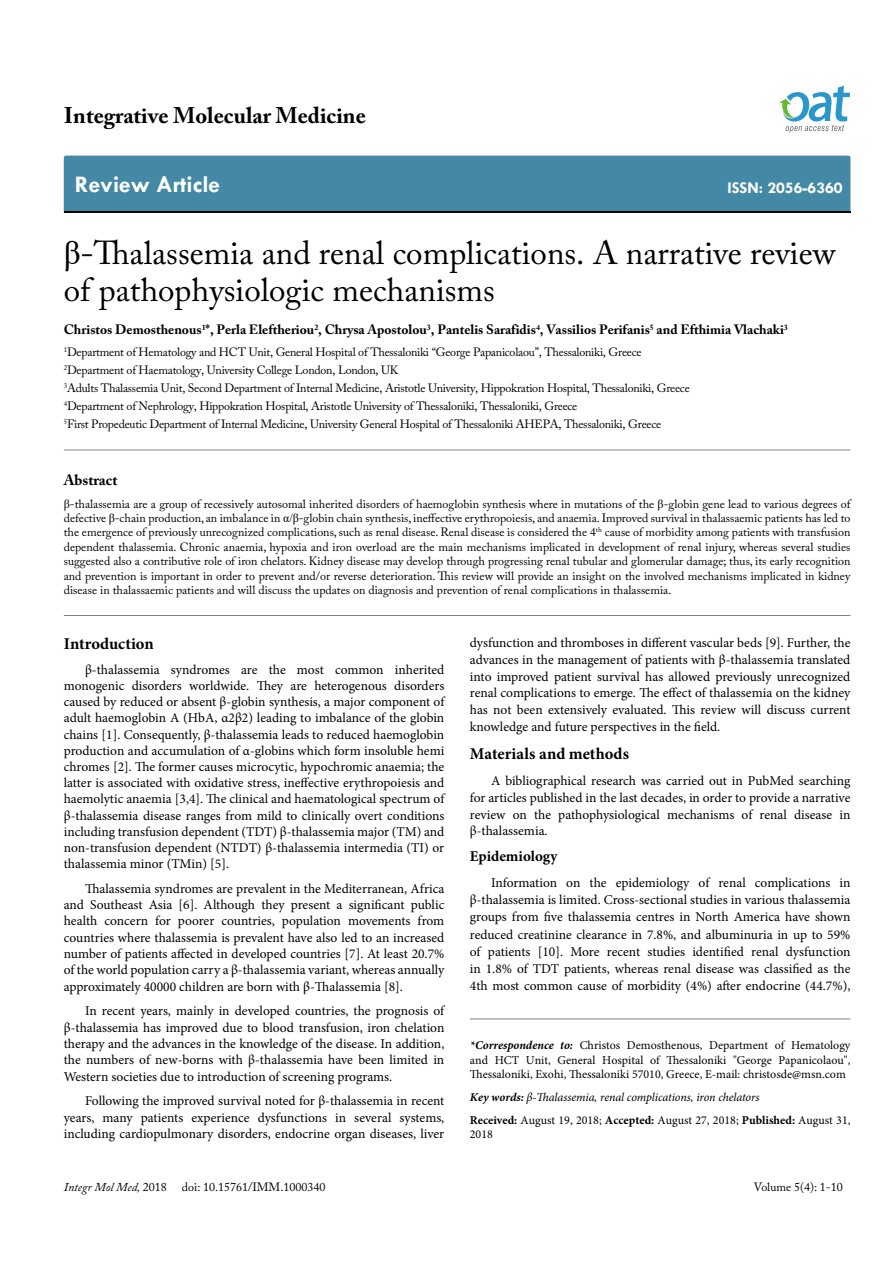
<style>
.page{position:relative;width:893px;height:1263px;background:#fff}
.page>*{position:absolute;margin:0;border:0;box-sizing:border-box;transform-origin:0 0}
.t1{font:33px/37.5px "Adobe Caslon Pro";color:#000}
.t2{font:700 24px "Tw Cen";color:#fff}
.t3{font:700 22.5px "Adobe Caslon Pro";color:#000}
.t4{font:700 16.5px "Minion Pro";color:#000}
.t5{font:700 16.5px "Tw Cen";color:#fff}
.t6{font:700 15px "Minion Pro";color:#000}
.t7{font:700 15px "Adobe Caslon Pro";color:#000}
.t8{font:13.5px/16.2px "Minion Pro";color:#000;text-align:justify}
.t9{font:700 13.5px "Adobe Caslon Pro";color:#000}
.t10{font:12px/14.4px "Adobe Caslon Pro";letter-spacing:-.02em;color:#000}
.t11{font:12px/14.4px "Minion Pro";color:#000;text-align:justify}
.t12{font:italic 12px/23px "Minion Pro";letter-spacing:-.01em;color:#000}
.t13{font:12px "Adobe Caslon Pro";color:#000}
.t14{font:italic 12px "Adobe Caslon Pro";color:#000}
.s1{font-family:"Times New Roman"}
.s2{font-weight:700;font-style:italic}
.s3{font-weight:700}
.s4{font-weight:700;font-style:normal}
.s5{font-style:normal}
</style>
<div class="page">
<div style="left:64px;top:156px;width:786px;height:56px;background:#4389a5"></div>
<svg style="left:779px;top:86px;width:71px;height:47px"></svg>
<hr style="left:64px;top:615px;width:786px;height:1px;background:#808285">
<hr style="left:64px;top:450px;width:786px;height:1px;background:#808285">
<hr style="left:470px;top:1019px;width:380px;height:1px;background:#808285">
<h3 class="t3" style="left:64px;top:102px;width:303px">Integrative Molecular Medicine</h3>
<h2 class="t2" style="left:75px;top:170px;width:147px">Review Article</h2>
<p class="t5" style="left:727px;top:178px;width:117px">ISSN: 2056-6360</p>
<h1 class="t1" style="left:64px;top:233px;width:773px"><span class="s1">β</span>-Thalassemia and renal complications. A narrative review of pathophysiologic mechanisms</h1>
<p class="t9" style="left:64px;top:322px;width:726px">Christos Demosthenous<sup>1</sup>*, Perla Eleftheriou<sup>2</sup>, Chrysa Apostolou<sup>3</sup>, Pantelis Sarafidis<sup>4</sup>, Vassilios Perifanis<sup>5</sup> and Efthimia Vlachaki<sup>3</sup></p>
<p class="t10" style="left:64px;top:343px;width:627px;line-height:18px"><sup>1</sup>Department of Hematology and HCT Unit, General Hospital of Thessaloniki “George Papanicolaou”, Thessaloniki, Greece <sup>2</sup>Department of Haematology, University College London, London, UK<br><sup>3</sup>Adults Thalassemia Unit, Second Department of Internal Medicine, Aristotle University, Hippokration Hospital, Thessaloniki, Greece <sup>4</sup>Department of Nephrology, Hippokration Hospital, Aristotle University of Thessaloniki, Thessaloniki, Greece<br><sup>5</sup>First Propedeutic Department of Internal Medicine, University General Hospital of Thessaloniki AHEPA, Thessaloniki, Greece</p>
<p class="t7" style="left:64px;top:471px;width:55px">Abstract</p>
<p class="t10" style="left:64px;top:496px;width:788px;text-align:justify"><span class="s1">β</span>-thalassemia are a group of recessively autosomal inherited disorders of haemoglobin synthesis where in mutations of the <span class="s1">β</span>-globin gene lead to various degrees of defective <span class="s1">β</span>-chain production, an imbalance in <span class="s1">α/β</span>-globin chain synthesis, ineffective erythropoiesis, and anaemia. Improved survival in thalassaemic patients has led to the emergence of previously unrecognized complications, such as renal disease. Renal disease is considered the 4<sup>th</sup> cause of morbidity among patients with transfusion dependent thalassemia. Chronic anaemia, hypoxia and iron overload are the main mechanisms implicated in development of renal injury, whereas several studies suggested also a contributive role of iron chelators. Kidney disease may develop through progressing renal tubular and glomerular damage; thus, its early recognition and prevention is important in order to prevent and/or reverse deterioration. This review will provide an insight on the involved mechanisms implicated in kidney disease in thalassaemic patients and will discuss the updates on diagnosis and prevention of renal complications in thalassemia.</p>
<p class="t4" style="left:64px;top:632px;width:91px">Introduction</p>
<p class="t8" style="left:64px;top:661px;width:382px;text-indent:21px">β-thalassemia syndromes are the most common inherited monogenic disorders worldwide. They are heterogenous disorders caused by reduced or absent β-globin synthesis, a major component of adult haemoglobin A (HbA, α2β2) leading to imbalance of the globin chains [1]. Consequently, β-thalassemia leads to reduced haemoglobin production and accumulation of α-globins which form insoluble hemi chromes [2]. The former causes microcytic, hypochromic anaemia; the latter is associated with oxidative stress, ineffective erythropoiesis and haemolytic anaemia [3,4]. The clinical and haematological spectrum of β-thalassemia disease ranges from mild to clinically overt conditions including transfusion dependent (TDT) β-thalassemia major (TM) and non-transfusion dependent (NTDT) β-thalassemia intermedia (TI) or thalassemia minor (TMin) [5].</p>
<p class="t8" style="left:64px;top:880px;width:382px;text-indent:21px">Thalassemia syndromes are prevalent in the Mediterranean, Africa and Southeast Asia [6]. Although they present a significant public health concern for poorer countries, population movements from countries where thalassemia is prevalent have also led to an increased number of patients affected in developed countries [7]. At least 20.7% of the world population carry a β-thalassemia variant, whereas annually approximately 40000 children are born with β-Thalassemia [8].</p>
<p class="t8" style="left:64px;top:1003px;width:382px;text-indent:21px">In recent years, mainly in developed countries, the prognosis of β-thalassemia has improved due to blood transfusion, iron chelation therapy and the advances in the knowledge of the disease. In addition, the numbers of new-borns with β-thalassemia have been limited in Western societies due to introduction of screening programs.</p>
<p class="t8" style="left:64px;top:1093px;width:382px;text-indent:21px">Following the improved survival noted for β-thalassemia in recent years, many patients experience dysfunctions in several systems, including cardiopulmonary disorders, endocrine organ diseases, liver</p>
<p class="t8" style="left:470px;top:634px;width:382px;line-height:16.8px">dysfunction and thromboses in different vascular beds [9]. Further, the advances in the management of patients with β-thalassemia translated into improved patient survival has allowed previously unrecognized renal complications to emerge. The effect of thalassemia on the kidney has not been extensively evaluated. This review will discuss current knowledge and future perspectives in the field.</p>
<p class="t4" style="left:470px;top:743px;width:161px">Materials and methods</p>
<p class="t8" style="left:470px;top:772px;width:382px;line-height:16.6px;text-indent:21px">A bibliographical research was carried out in PubMed searching for articles published in the last decades, in order to provide a narrative review on the pathophysiological mechanisms of renal disease in β-thalassemia.</p>
<p class="t6" style="left:470px;top:846px;width:89px">Epidemiology</p>
<p class="t8" style="left:470px;top:874px;width:382px;line-height:17.1px;text-indent:21px">Information on the epidemiology of renal complications in β-thalassemia is limited. Cross-sectional studies in various thalassemia groups from five thalassemia centres in North America have shown reduced creatinine clearance in 7.8%, and albuminuria in up to 59% of patients [10]. More recent studies identified renal dysfunction in 1.8% of TDT patients, whereas renal disease was classified as the 4th most common cause of morbidity (4%) after endocrine (44.7%),</p>
<p class="t11" style="left:470px;top:1038px;width:382px"><span class="s2">*Correspondence to:</span> Christos Demosthenous, Department of Hematology and HCT Unit, General Hospital of Thessaloniki "George Papanicolaou", Thessaloniki, Exohi, Thessaloniki 57010, Greece, E-mail: christosde@msn.com</p>
<p class="t12" style="left:470px;top:1085px;width:382px"><span class="s3">Key words:</span> β-Thalassemia, renal complications, iron chelators<br><span class="s4">Received:</span> <span class="s5">August 19, 2018;</span> <span class="s4">Accepted:</span> <span class="s5">August 27, 2018;</span> <span class="s4">Published:</span> <span class="s5">August 31,</span></p>
<p class="t11" style="left:470px;top:1127px;width:25px">2018</p>
<p class="t14" style="left:64px;top:1180px;width:104px">Integr Mol Med, <span class="s5">2018</span></p>
<p class="t13" style="left:182px;top:1180px;width:145px">doi: 10.15761/IMM.1000340</p>
<p class="t13" style="left:754px;top:1180px;width:90px">Volume 5(4): 1-10</p>
</div>
